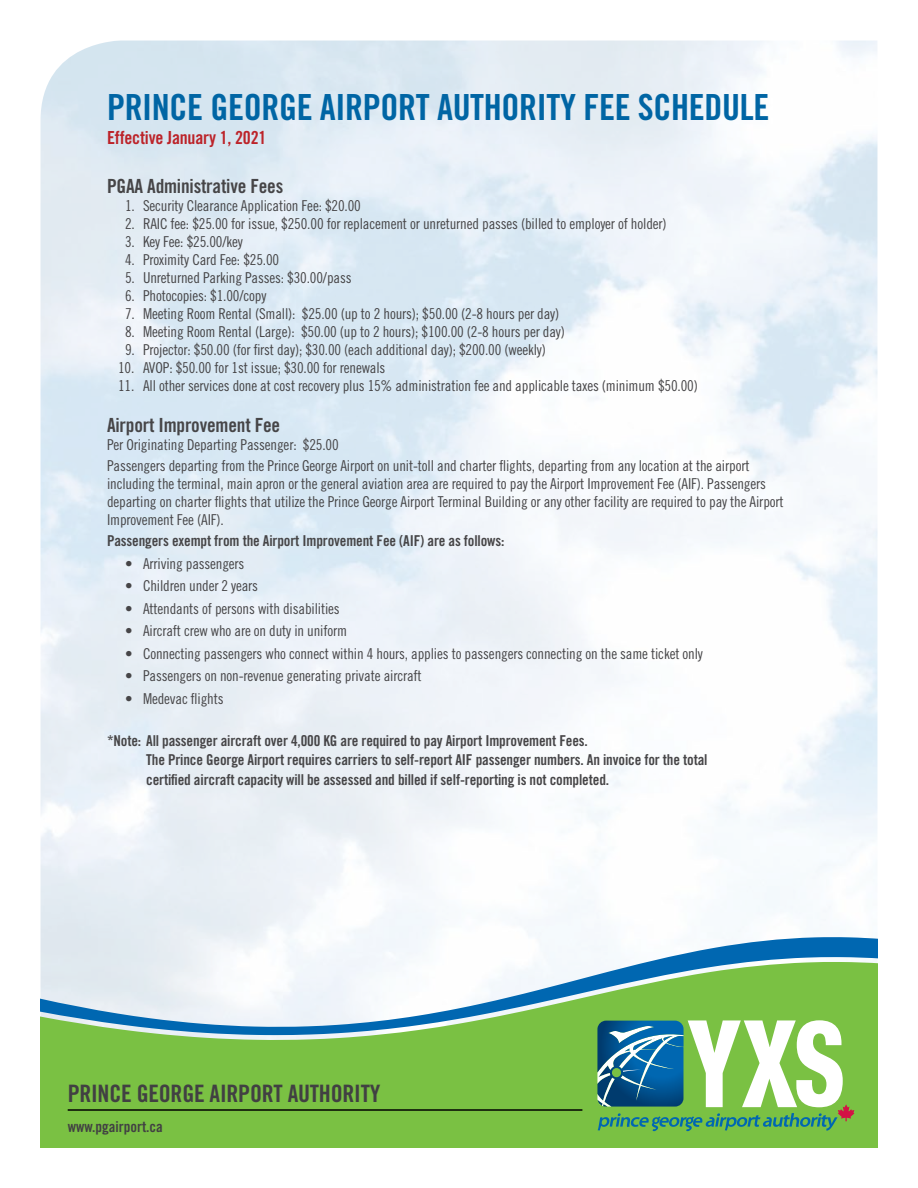
<style>
.page{position:relative;width:918px;height:1188px;background:#fff}
.page>*{position:absolute;margin:0;border:0;box-sizing:border-box;transform-origin:0 0}
.t1{font:36px "Trade Gothic LT Std Bd Cn 20";letter-spacing:-.01em;color:#0065a4}
.t2{font:24px "Trade Gothic LT Std Bd Cn 20";letter-spacing:-.01em;color:#414042}
.t3{font:19.5px "Trade Gothic LT Std Bd Cn 20";letter-spacing:-.01em;color:#464547}
.t4{font:18px "Trade Gothic LT Std Bd Cn 20";letter-spacing:-.01em;color:#bc2329}
.t5{font:15px/18px "Trade Gothic LT Std Cn 18";letter-spacing:-.01em;color:#464547}
.t6{font:15px/19.5px "Trade Gothic LT Std Bd Cn 20";letter-spacing:-.01em;color:#464547}
.t7{font:15px "Trade Gothic LT Std Bd Cn 20";color:#414042}
</style>
<div class="page">
<svg style="left:40px;top:937px;width:838px;height:25px;fill:#f3f7fb"></svg>
<svg style="left:40px;top:962px;width:838px;height:186px;fill:#7ac143"></svg>
<svg style="left:597px;top:1020px;width:257px;height:111px"></svg>
<hr style="left:68px;top:1109px;width:514px;height:2px;background:#000">
<h1 class="t1" style="left:107px;top:86px;width:664px">PRINCE GEORGE AIRPORT AUTHORITY FEE SCHEDULE</h1>
<p class="t4" style="left:107px;top:127px;width:161px">Effective January 1, 2021</p>
<h2 class="t3" style="left:107px;top:174px;width:178px">PGAA Administrative Fees</h2>
<p class="t5" style="left:125px;top:196px;width:237px">1. Security Clearance Application Fee: $20.00</p>
<p class="t5" style="left:125px;top:214px;width:543px">2. RAIC fee: $25.00 for issue, $250.00 for replacement or unreturned passes (billed to employer of holder)</p>
<p class="t5" style="left:125px;top:232px;width:119px">3. Key Fee: $25.00/key</p>
<p class="t5" style="left:125px;top:250px;width:156px">4. Proximity Card Fee: $25.00</p>
<p class="t5" style="left:125px;top:268px;width:228px">5. Unreturned Parking Passes: $30.00/pass</p>
<p class="t5" style="left:125px;top:286px;width:143px">6. Photocopies: $1.00/copy</p>
<p class="t5" style="left:125px;top:304px;width:436px">7. Meeting Room Rental (Small): $25.00 (up to 2 hours); $50.00 (2-8 hours per day)</p>
<p class="t5" style="left:125px;top:322px;width:441px">8. Meeting Room Rental (Large): $50.00 (up to 2 hours); $100.00 (2-8 hours per day)</p>
<p class="t5" style="left:125px;top:340px;width:422px">9. Projector: $50.00 (for frst day); $30.00 (each additional day); $200.00 (weekly)</p>
<p class="t5" style="left:118px;top:358px;width:269px">10. AVOP: $50.00 for 1st issue; $30.00 for renewals</p>
<p class="t5" style="left:118px;top:376px;width:581px">11. All other services done at cost recovery plus 15% administration fee and applicable taxes (minimum $50.00)</p>
<h2 class="t3" style="left:107px;top:413px;width:175px">Airport Improvement Fee</h2>
<p class="t5" style="left:107px;top:434px;width:644px;line-height:21px">Per Originating Departing Passenger: $25.00<br>Passengers departing from the Prince George Airport on unit-toll and charter fights, departing from any location at the airport</p>
<p class="t5" style="left:107px;top:475px;width:678px">including the terminal, main apron or the general aviation area are required to pay the Airport Improvement Fee (AIF). Passengers departing on charter fights that utilize the Prince George Airport Terminal Building or any other facility are required to pay the Airport<br>Improvement Fee (AIF).</p>
<p class="t6" style="left:107px;top:531px;width:399px">Passengers exempt from the Airport Improvement Fee (AIF) are as follows:</p>
<p class="t5" style="left:125px;top:554px;width:121px">• Arriving passengers</p>
<p class="t5" style="left:125px;top:577px;width:135px">• Children under 2 years</p>
<p class="t5" style="left:125px;top:599px;width:216px">• Attendants of persons with disabilities</p>
<p class="t5" style="left:125px;top:622px;width:224px">• Aircraft crew who are on duty in uniform</p>
<p class="t5" style="left:125px;top:644px;width:579px">• Connecting passengers who connect within 4 hours, applies to passengers connecting on the same ticket only</p>
<p class="t5" style="left:125px;top:667px;width:298px">• Passengers on non-revenue generating private aircraft</p>
<p class="t5" style="left:125px;top:689px;width:100px">• Medevac fights</p>
<p class="t6" style="left:146px;top:730px;width:563px;text-indent:-39px">*Note: All passenger aircraft over 4,000 KG are required to pay Airport Improvement Fees.<br>The Prince George Airport requires carriers to self-report AIF passenger numbers. An invoice for the total certifed aircraft capacity will be assessed and billed if self-reporting is not completed.</p>
<h2 class="t2" style="left:68px;top:1079px;width:314px">PRINCE GEORGE AIRPORT AUTHORITY</h2>
<p class="t7" style="left:68px;top:1118px;width:97px">www.pgairport.ca</p>
</div>
